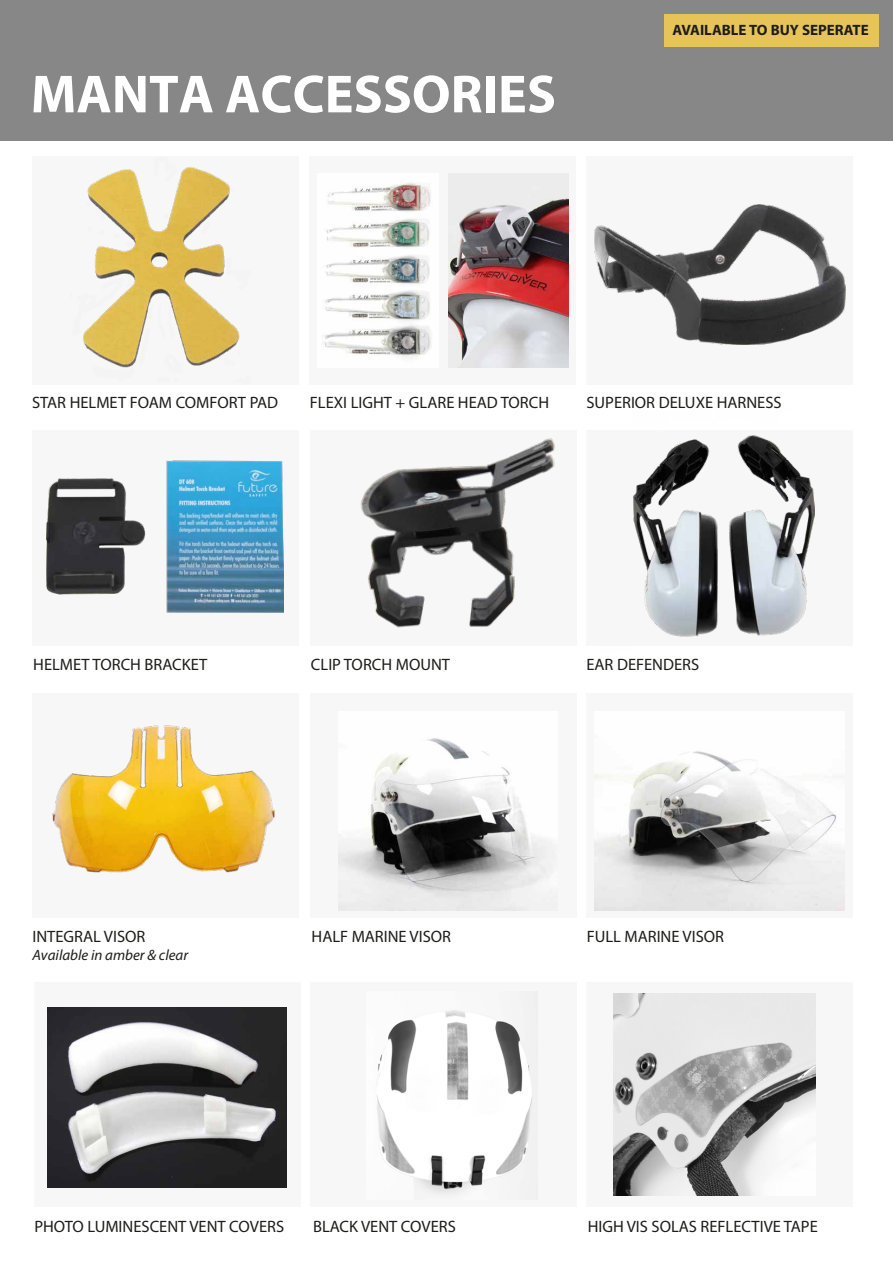
<style>
.page{position:relative;width:893px;height:1263px;background:#fff}
.page>*{position:absolute;margin:0;border:0;box-sizing:border-box;transform-origin:0 0}
.t1{font:700 54px "Myriad Pro";color:#fff}
.t2{font:16.5px "Myriad Pro";color:#1d1d1b}
.t3{font:italic 15px "Myriad Pro";color:#1d1d1b}
.t4{font:700 15px "Myriad Pro";color:#1d1d1b}
</style>
<div class="page">
<div style="left:0;top:0;width:893px;height:140px;background:#878787"></div>
<div style="left:32px;top:157px;width:266px;height:228px;background:#f4f4f4"></div>
<div style="left:309px;top:157px;width:267px;height:228px;background:#f4f4f4"></div>
<div style="left:586px;top:157px;width:267px;height:228px;background:#f4f4f4"></div>
<div style="left:32px;top:430px;width:267px;height:216px;background:#f4f4f4"></div>
<div style="left:310px;top:430px;width:267px;height:216px;background:#f4f4f4"></div>
<div style="left:587px;top:430px;width:266px;height:216px;background:#f4f4f4"></div>
<div style="left:32px;top:693px;width:267px;height:224px;background:#f4f4f4"></div>
<div style="left:310px;top:693px;width:267px;height:224px;background:#f4f4f4"></div>
<img style="left:594px;top:204px;width:251px;height:140px">
<img style="left:633px;top:435px;width:182px;height:202px">
<img style="left:361px;top:438px;width:194px;height:190px">
<img style="left:46px;top:460px;width:238px;height:153px">
<img style="left:83px;top:167px;width:157px;height:201px">
<img style="left:52px;top:725px;width:223px;height:148px">
<img style="left:594px;top:751px;width:250px;height:159px">
<img style="left:338px;top:737px;width:212px;height:173px">
<div style="left:34px;top:982px;width:266px;height:224px;background:#f4f4f4"></div>
<div style="left:310px;top:982px;width:267px;height:224px;background:#f4f4f4"></div>
<div style="left:587px;top:982px;width:266px;height:224px;background:#f4f4f4"></div>
<img style="left:48px;top:1007px;width:238px;height:181px">
<img style="left:377px;top:1011px;width:156px;height:181px">
<img style="left:613px;top:993px;width:202px;height:202px">
<img style="left:322px;top:182px;width:112px;height:182px">
<img style="left:448px;top:195px;width:121px;height:172px">
<div style="left:664px;top:14px;width:214px;height:33px;background:#e7c459"></div>
<h1 class="t1" style="left:31px;top:59px;width:527px">MANTA ACCESSORIES</h1>
<p class="t4" style="left:672px;top:21px;width:198px">AVAILABLE TO BUY SEPERATE</p>
<p class="t2" style="left:32px;top:392px;width:248px">STAR HELMET FOAM COMFORT PAD</p>
<p class="t2" style="left:310px;top:392px;width:241px">FLEXI LIGHT + GLARE HEAD TORCH</p>
<p class="t2" style="left:586px;top:392px;width:197px">SUPERIOR DELUXE HARNESS</p>
<p class="t2" style="left:33px;top:654px;width:176px">HELMET TORCH BRACKET</p>
<p class="t2" style="left:311px;top:654px;width:141px">CLIP TORCH MOUNT</p>
<p class="t2" style="left:586px;top:654px;width:114px">EAR DEFENDERS</p>
<p class="t2" style="left:32px;top:926px;width:115px">INTEGRAL VISOR</p>
<p class="t3" style="left:32px;top:946px;width:157px">Available in amber &amp; clear</p>
<p class="t2" style="left:312px;top:926px;width:141px">HALF MARINE VISOR</p>
<p class="t2" style="left:587px;top:926px;width:139px">FULL MARINE VISOR</p>
<p class="t2" style="left:34px;top:1216px;width:251px">PHOTO LUMINESCENT VENT COVERS</p>
<p class="t2" style="left:313px;top:1216px;width:144px">BLACK VENT COVERS</p>
<p class="t2" style="left:588px;top:1216px;width:232px">HIGH VIS SOLAS REFLECTIVE TAPE</p>
</div>
